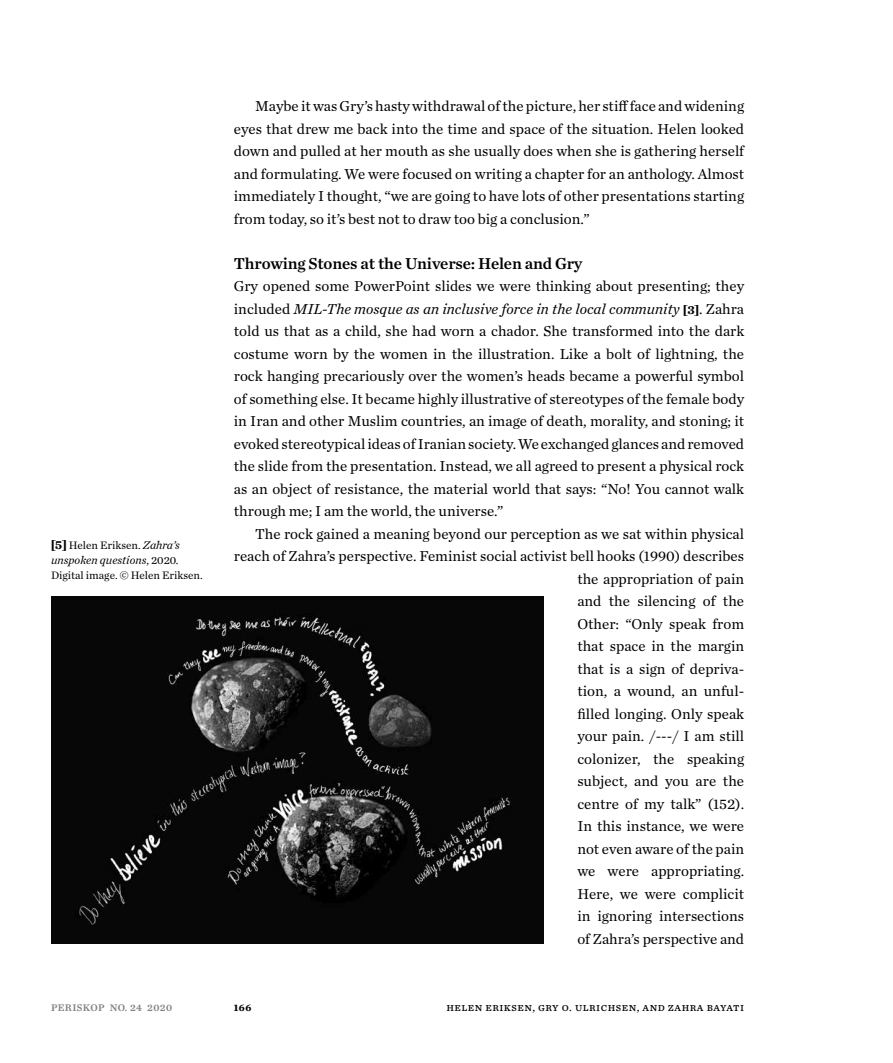
<style>
.page{position:relative;width:893px;height:1063px;background:#fff}
.page>*{position:absolute;margin:0;border:0;box-sizing:border-box;transform-origin:0 0}
.t1{font:16.5px "Chronicle Text G1 Semi";letter-spacing:-.01em;color:#000}
.t2{font:15px/22.5px "Chronicle Text G1";color:#000;text-align:justify}
.t3{font:11.7px "Chronicle Text G3";letter-spacing:.04em;color:#000}
.t4{font:italic 11.7px "Chronicle Text G1";color:#000}
.t5{font:11.25px "Chronicle Text G1";color:#000}
.t6{font:10.05px "Chronicle Text G3 Semi";letter-spacing:.04em;color:#808285}
.t7{font:700 10.05px "Chronicle Text G3";color:#000}
.s1{font-family:"Chronicle Text G4";font-weight:700;font-size:12.45px}
.s2{font-style:italic;font-size:11.7px}
.s3{font-style:normal;font-size:11.25px}
.s4{font-style:italic}
</style>
<div class="page">
<img style="left:51px;top:596px;width:492px;height:348px">
<p class="t5" style="left:51px;top:537px;width:130px"><span class="s1">[5]</span> Helen Eriksen. <span class="s2">Zahra’s</span></p>
<p class="t4" style="left:51px;top:551px;width:129px">unspoken questions<span class="s3">, 2020.</span></p>
<p class="t5" style="left:51px;top:567px;width:153px">Digital image. © Helen Eriksen.</p>
<p class="t2" style="left:234px;top:94px;width:513px;text-indent:21px">Maybe it was Gry’s hasty withdrawal of the picture, her stiff face and widening eyes that drew me back into the time and space of the situation. Helen looked down and pulled at her mouth as she usually does when she is gathering herself and formulating. We were focused on writing a chapter for an anthology. Almost immediately I thought, “we are going to have lots of other presentations starting from today, so it’s best not to draw too big a conclusion.”</p>
<p class="t1" style="left:234px;top:250px;width:350px">Throwing Stones at the Universe: Helen and Gry</p>
<p class="t2" style="left:234px;top:274px;width:512px">Gry opened some PowerPoint slides we were thinking about presenting; they included <span class="s4">MIL-The mosque as an inclusive force in the local community</span> <span class="s1">[3]</span>. Zahra told us that as a child, she had worn a chador. She transformed into the dark costume worn by the women in the illustration. Like a bolt of lightning, the rock hanging precariously over the women’s heads became a powerful symbol of something else. It became highly illustrative of stereotypes of the female body in Iran and other Muslim countries, an image of death, morality, and stoning; it evoked stereotypical ideas of Iranian society. We exchanged glances and removed the slide from the presentation. Instead, we all agreed to present a physical rock as an object of resistance, the material world that says: “No! You cannot walk through me; I am the world, the universe.”</p>
<p class="t2" style="left:234px;top:522px;width:512px;text-align:right">The rock gained a meaning beyond our perception as we sat within physical reach of Zahra’s perspective. Feminist social activist bell hooks (1990) describes the appropriation of pain<br>and the silencing of the<br>Other: “Only speak from<br>that space in the margin<br>that is a sign of depriva-<br>tion, a wound, an unful-<br>filled longing. Only speak<br>your pain. /---/ I am still<br>colonizer, the speaking<br>subject, and you are the<br>centre of my talk” (152).<br>In this instance, we were<br>not even aware of the pain<br>we were appropriating.<br>Here, we were complicit<br>in ignoring intersections<br>of Zahra’s perspective and</p>
<p class="t6" style="left:51px;top:1000px;width:123px">PERISKOP NO. 24 2020</p>
<p class="t7" style="left:234px;top:1000px;width:19px">166</p>
<p class="t3" style="left:446px;top:999px;width:299px">Helen Eriksen, Gry O. Ulrichsen, and Zahra Bayati</p>
</div>
